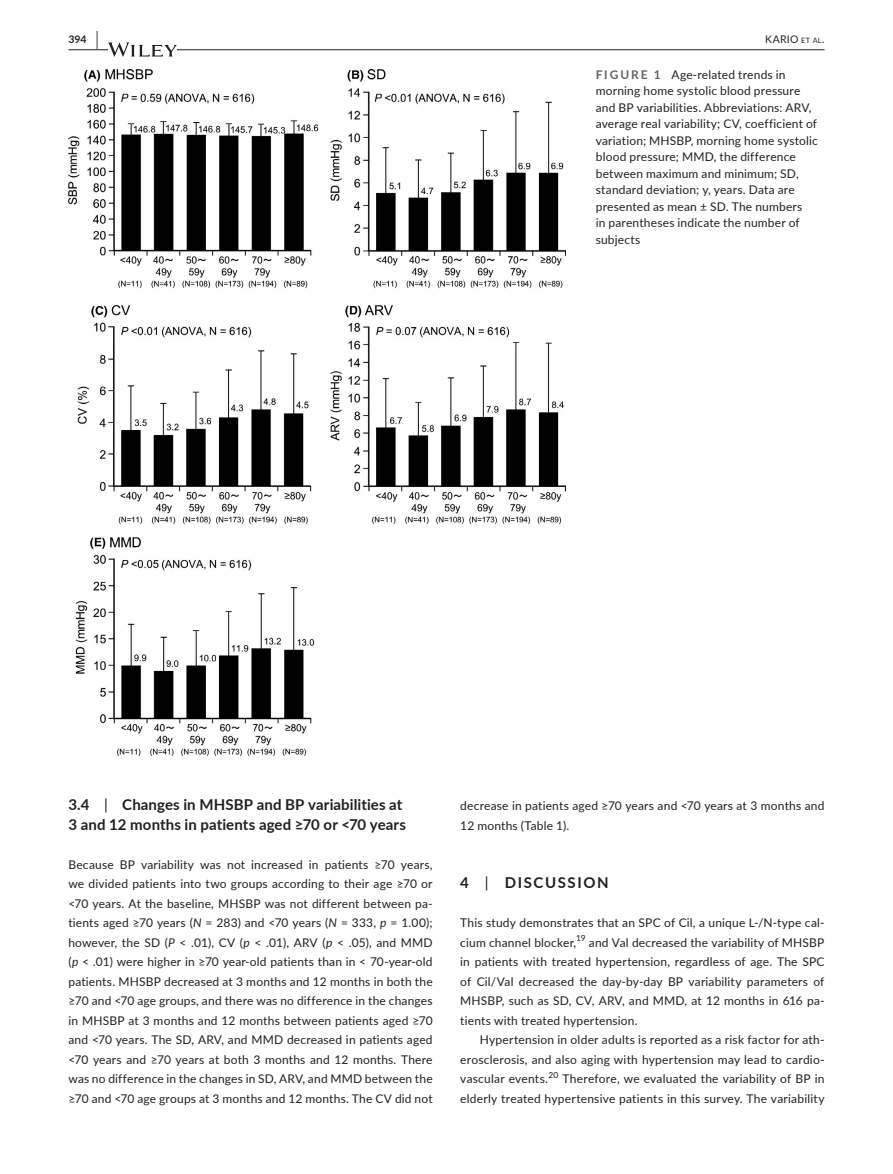
<style>
.page{position:relative;width:893px;height:1174px;background:#fff}
.page>*{position:absolute;margin:0;border:0;box-sizing:border-box;transform-origin:0 0}
.t1{font:700 15px/19.5px "Lato";letter-spacing:.01em;color:#231f20}
.t2{font:700 15px "Lato";letter-spacing:.11em;color:#231f20}
.t3{font:12px/19.5px "Lato";letter-spacing:.015em;color:#231f20;text-align:justify}
.t4{font:10.5px "Lato";letter-spacing:.025em;color:#231f20}
.t5{font:700 10.5px "Lato";color:#231f20}
.t6{font:8.4px "Lato";color:#231f20}
.s1{font-size:19.5px}
.s2{font-size:7.35px}
.s3{font-weight:700;color:#636366}
.s4{font-weight:400}
.s5{font-style:italic}
</style>
<div class="page">
<hr style="left:68px;top:49px;width:756px;height:1px;background:#231f20">
<svg style="left:108px;top:42px;width:69px;height:15px"></svg>
<img style="left:68px;top:69px;width:498px;height:686px">
<p class="t5" style="left:68px;top:31px;width:31px">394 <span class="s1">|</span></p>
<p class="t4" style="left:765px;top:31px;width:61px">KARIO <span class="s2">et al</span>.</p>
<p class="t3" style="left:596px;top:66px;width:224px;line-height:16.5px;text-align:left"><span class="s3">FIGURE 1</span> Age-related trends in morning home systolic blood pressure and BP variabilities. Abbreviations: ARV, average real variability; CV, coefficient of variation; MHSBP, morning home systolic blood pressure; MMD, the difference between maximum and minimum; SD, standard deviation; y, years. Data are presented as mean ± SD. The numbers<br>in parentheses indicate the number of subjects</p>
<p class="t1" style="left:68px;top:794px;width:339px">3.4 <span class="s4">|</span> Changes in MHSBP and BP variabilities at<br>3 and 12 months in patients aged ≥70 or &lt;70 years</p>
<p class="t3" style="left:68px;top:854px;width:366px">Because BP variability was not increased in patients ≥70 years, we divided patients into two groups according to their age ≥70 or &lt;70 years. At the baseline, MHSBP was not different between pa&shy;tients aged ≥70 years (<span class="s5">N</span> = 283) and &lt;70 years (<span class="s5">N</span> = 333, <span class="s5">p</span> = 1.00); however, the SD (<span class="s5">P</span> &lt; .01), CV (<span class="s5">p</span> &lt; .01), ARV (<span class="s5">p</span> &lt; .05), and MMD (<span class="s5">p</span> &lt; .01) were higher in ≥70 year-old patients than in &lt; 70-year-old patients. MHSBP decreased at 3 months and 12 months in both the ≥70 and &lt;70 age groups, and there was no difference in the changes in MHSBP at 3 months and 12 months between patients aged ≥70 and &lt;70 years. The SD, ARV, and MMD decreased in patients aged &lt;70 years and ≥70 years at both 3 months and 12 months. There was no difference in the changes in SD, ARV, and MMD between the ≥70 and &lt;70 age groups at 3 months and 12 months. The CV did not</p>
<p class="t3" style="left:460px;top:795px;width:366px">decrease in patients aged ≥70 years and &lt;70 years at 3 months and<br>12 months (Table 1).</p>
<p class="t2" style="left:460px;top:872px;width:150px">4 <span class="s4">|</span> DISCUSSION</p>
<p class="t3" style="left:460px;top:912px;width:366px">This study demonstrates that an SPC of Cil, a unique L-/N-type cal&shy;cium channel blocker,</p>
<p class="t6" style="left:576px;top:932px;width:11px">19</p>
<p class="t3" style="left:460px;top:932px;width:366px;text-indent:129px">and Val decreased the variability of MHSBP in patients with treated hypertension, regardless of age. The SPC of Cil/Val decreased the day-by-day BP variability parameters of MHSBP, such as SD, CV, ARV, and MMD, at 12 months in 616 pa&shy;tients with treated hypertension.</p>
<p class="t3" style="left:460px;top:1029px;width:366px;text-indent:20px">Hypertension in older adults is reported as a risk factor for ath&shy;erosclerosis, and also aging with hypertension may lead to cardio&shy;vascular events.<sup>20</sup> Therefore, we evaluated the variability of BP in elderly treated hypertensive patients in this survey. The variability</p>
</div>
